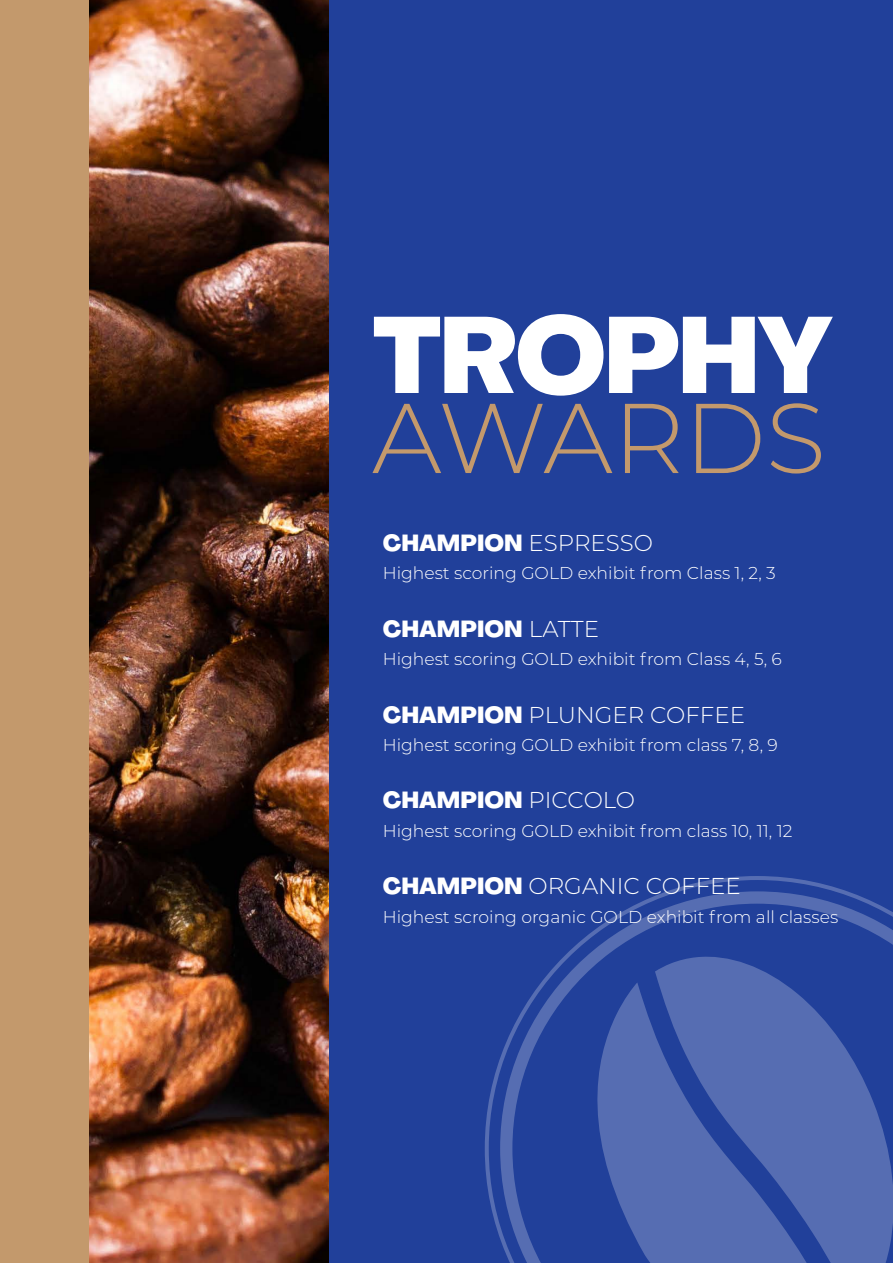
<style>
.page{position:relative;width:893px;height:1263px;background:#21409a}
.page>*{position:absolute;margin:0;border:0;box-sizing:border-box;transform-origin:0 0}
.t1{font:106.5px "Agrandir Variable";letter-spacing:-.03em;color:#fff}
.t2{font:300 98.85px "Montserrat";color:#c3996c}
.t3{font:22.95px "Agrandir Variable";color:#fff}
.t4{font:300 22.95px "Montserrat";color:#fff}
.t5{font:300 17.25px "Montserrat";color:#fff}
.s1{font-family:"Montserrat";font-weight:300}
.s2{font-family:"Agrandir Variable";font-weight:400}
</style>
<div class="page">
<svg style="left:485px;top:876px;width:361px;height:362px"></svg>
<svg style="left:500px;top:891px;width:393px;height:372px"></svg>
<svg style="left:578px;top:982px;width:77px;height:281px;fill:#566db2"></svg>
<svg style="left:655px;top:954px;width:238px;height:309px;fill:#566db2"></svg>
<div style="left:0;top:0;width:222px;height:1263px;background:#c3996c"></div>
<img style="left:89px;top:0;width:239px;height:1263px">
<h1 class="t1" style="left:372px;top:291px;width:463px">TROPHY</h1>
<h2 class="t2" style="left:372px;top:371px;width:455px">AWARDS</h2>
<h3 class="t3" style="left:383px;top:528px;width:272px">CHAMPION <span class="s1">ESPRESSO</span></h3>
<p class="t5" style="left:383px;top:561px;width:395px">Highest scoring GOLD exhibit from Class 1, 2, 3</p>
<h3 class="t3" style="left:383px;top:614px;width:218px">CHAMPION <span class="s1">LATTE</span></h3>
<p class="t5" style="left:383px;top:647px;width:401px">Highest scoring GOLD exhibit from Class 4, 5, 6</p>
<h3 class="t4" style="left:383px;top:699px;width:364px"><span class="s2">CHAMPION</span> PLUNGER COFFEE</h3>
<p class="t5" style="left:383px;top:733px;width:397px">Highest scoring GOLD exhibit from class 7, 8, 9</p>
<h3 class="t3" style="left:383px;top:786px;width:254px">CHAMPION <span class="s1">PICCOLO</span></h3>
<p class="t5" style="left:383px;top:819px;width:411px">Highest scoring GOLD exhibit from class 10, 11, 12</p>
<h3 class="t4" style="left:383px;top:871px;width:360px"><span class="s2">CHAMPION</span> ORGANIC COFFEE</h3>
<p class="t5" style="left:383px;top:905px;width:457px">Highest scroing organic GOLD exhibit from all classes</p>
</div>
